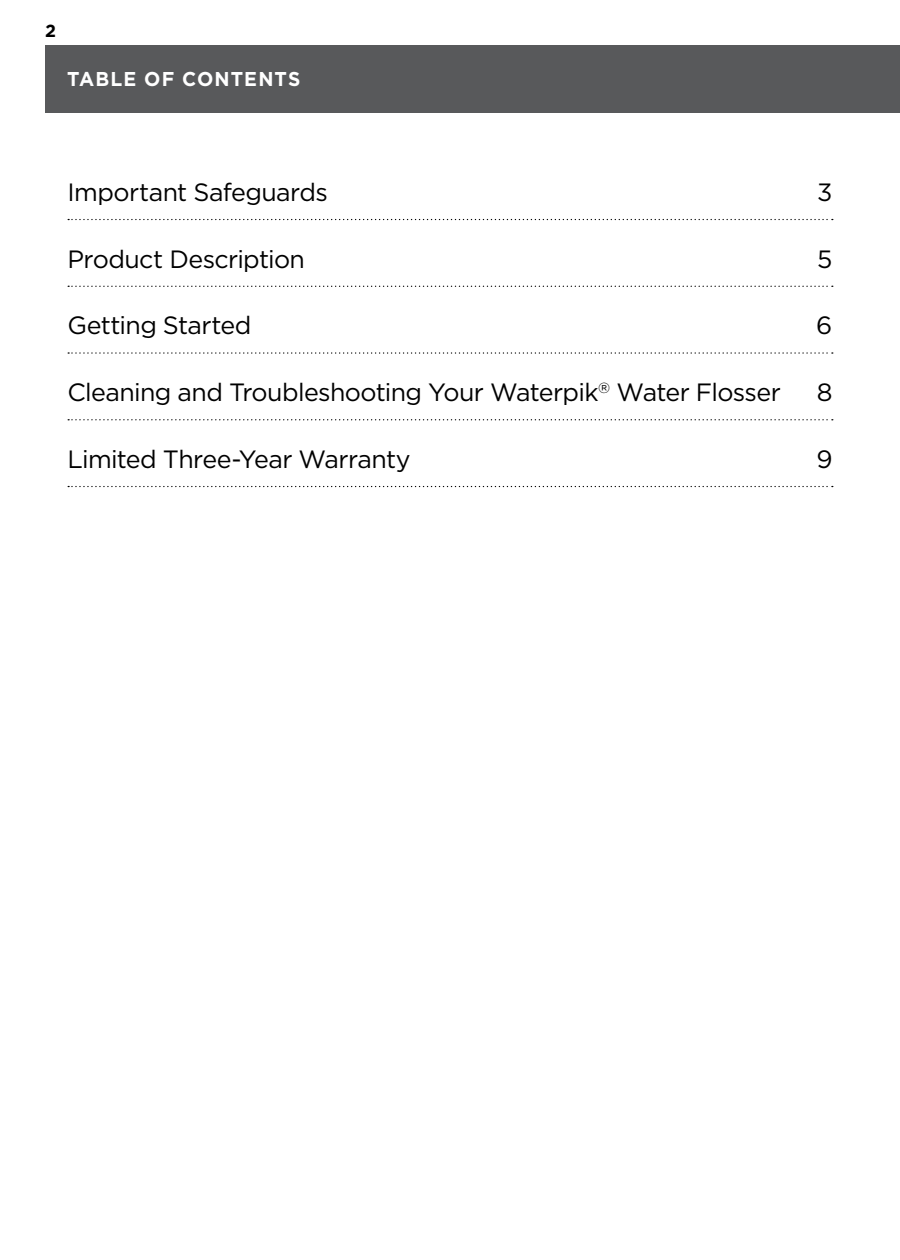
<style>
.page{position:relative;width:900px;height:1260px;background:#fff}
.page>*{position:absolute;margin:0;border:0;box-sizing:border-box;transform-origin:0 0}
.t1{font:25px "Gotham";letter-spacing:-.025em;color:#000}
.t2{font:700 20px "Gotham";letter-spacing:.055em;color:#fff;scale:.96 1}
.t3{font:700 17.5px "Gotham";color:#000}
</style>
<div class="page">
<div style="left:45px;top:45px;width:855px;height:67px;background:#58595b"></div>
<svg style="left:68px;top:219px;width:765px;height:1px"></svg>
<svg style="left:68px;top:286px;width:765px;height:1px"></svg>
<svg style="left:68px;top:352px;width:765px;height:2px"></svg>
<svg style="left:68px;top:419px;width:765px;height:1px"></svg>
<svg style="left:68px;top:486px;width:765px;height:1px"></svg>
<p class="t3" style="left:45px;top:21px;width:12px">2</p>
<p class="t2" style="left:67px;top:67px;width:245px">TABLE OF CONTENTS</p>
<p class="t1" style="left:68px;top:178px;width:262px">Important Safeguards</p>
<p class="t1" style="left:817px;top:178px;width:17px">3</p>
<p class="t1" style="left:68px;top:245px;width:239px">Product Description</p>
<p class="t1" style="left:817px;top:245px;width:17px">5</p>
<p class="t1" style="left:68px;top:312px;width:185px">Getting Started</p>
<p class="t1" style="left:816px;top:312px;width:18px">6</p>
<p class="t1" style="left:68px;top:378px;width:715px">Cleaning and Troubleshooting Your Waterpik<sup>®</sup> Water Flosser</p>
<p class="t1" style="left:817px;top:378px;width:17px">8</p>
<p class="t1" style="left:68px;top:445px;width:345px">Limited Three-Year Warranty</p>
<p class="t1" style="left:816px;top:445px;width:18px">9</p>
</div>
